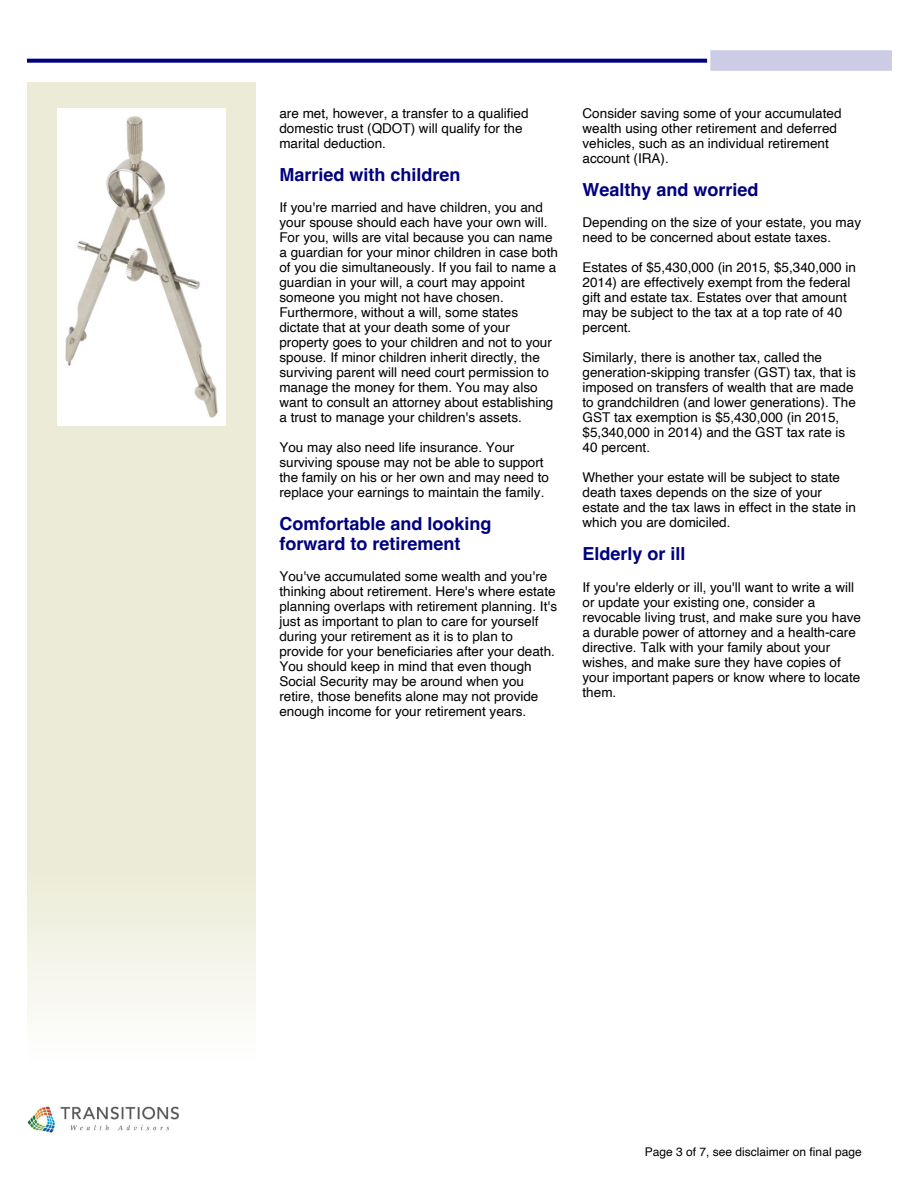
<style>
.page{position:relative;width:919px;height:1188px;background:#fff}
.page>*{position:absolute;margin:0;border:0;box-sizing:border-box;transform-origin:0 0}
.t1{font:700 18px/19.5px "Helvetica";color:#000080}
.t2{font:13.5px/15px "Helvetica";color:#000}
.t3{font:12px "Helvetica";color:#000}
</style>
<div class="page">
<img style="left:27px;top:50px;width:864px;height:21px">
<div style="left:27px;top:82px;width:228px;height:786px;background:#ebebd7"></div>
<div style="left:27px;top:868px;width:228px;height:197px;background:linear-gradient(to bottom,#ebebd7,#fffffe)"></div>
<img style="left:27px;top:1106px;width:152px;height:28px">
<img style="left:57px;top:108px;width:168px;height:318px">
<p class="t2" style="left:279px;top:106px;width:251px">are met, however, a transfer to a qualified domestic trust (QDOT) will qualify for the marital deduction.</p>
<h1 class="t1" style="left:279px;top:166px;width:183px">Married with children</h1>
<p class="t2" style="left:279px;top:201px;width:280px">If you're married and have children, you and your spouse should each have your own will.<br>For you, wills are vital because you can name a guardian for your minor children in case both of you die simultaneously. If you fail to name a guardian in your will, a court may appoint someone you might not have chosen.<br>Furthermore, without a will, some states dictate that at your death some of your property goes to your children and not to your spouse. If minor children inherit directly, the surviving parent will need court permission to manage the money for them. You may also want to consult an attorney about establishing a trust to manage your children's assets.</p>
<p class="t2" style="left:279px;top:441px;width:271px">You may also need life insurance. Your surviving spouse may not be able to support the family on his or her own and may need to replace your earnings to maintain the family.</p>
<h1 class="t1" style="left:279px;top:515px;width:214px">Comfortable and looking forward to retirement</h1>
<p class="t2" style="left:279px;top:570px;width:279px">You've accumulated some wealth and you're thinking about retirement. Here's where estate planning overlaps with retirement planning. It's just as important to plan to care for yourself during your retirement as it is to plan to provide for your beneficiaries after your death.<br>You should keep in mind that even though Social Security may be around when you retire, those benefits alone may not provide enough income for your retirement years.</p>
<p class="t2" style="left:582px;top:106px;width:260px">Consider saving some of your accumulated wealth using other retirement and deferred vehicles, such as an individual retirement account (IRA).</p>
<h1 class="t1" style="left:582px;top:181px;width:178px">Wealthy and worried</h1>
<p class="t2" style="left:582px;top:216px;width:280px">Depending on the size of your estate, you may need to be concerned about estate taxes.</p>
<p class="t2" style="left:582px;top:261px;width:275px">Estates of $5,430,000 (in 2015, $5,340,000 in 2014) are effectively exempt from the federal gift and estate tax. Estates over that amount may be subject to the tax at a top rate of 40 percent.</p>
<p class="t2" style="left:582px;top:351px;width:275px">Similarly, there is another tax, called the generation-skipping transfer (GST) tax, that is imposed on transfers of wealth that are made to grandchildren (and lower generations). The GST tax exemption is $5,430,000 (in 2015, $5,340,000 in 2014) and the GST tax rate is 40 percent.</p>
<p class="t2" style="left:582px;top:471px;width:275px">Whether your estate will be subject to state death taxes depends on the size of your estate and the tax laws in effect in the state in which you are domiciled.</p>
<h1 class="t1" style="left:582px;top:545px;width:105px">Elderly or ill</h1>
<p class="t2" style="left:582px;top:580px;width:280px">If you're elderly or ill, you'll want to write a will or update your existing one, consider a revocable living trust, and make sure you have a durable power of attorney and a health-care directive. Talk with your family about your wishes, and make sure they have copies of your important papers or know where to locate them.</p>
<p class="t3" style="left:644px;top:1147px;width:218px">Page 3 of 7, see disclaimer on final page</p>
</div>
